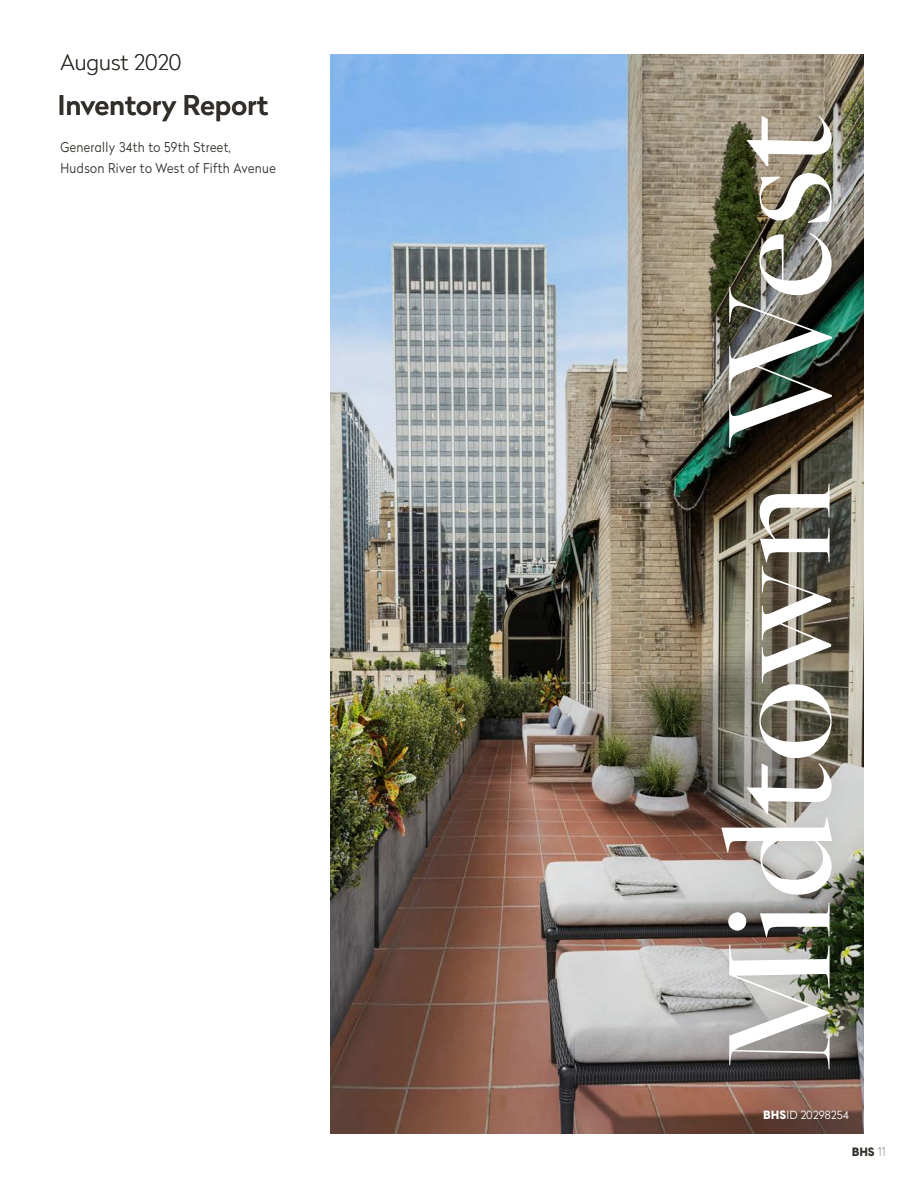
<style>
.page{position:relative;width:918px;height:1188px;background:#fff}
.page>*{position:absolute;margin:0;border:0;box-sizing:border-box;transform-origin:0 0}
.t1{font:500 160.5px "Freight Big Pro";letter-spacing:.015em;color:#fff}
.t2{font:500 27px "Radikal";color:#322f2a}
.t3{font:100 21.45px "Radikal";color:#322f2a}
.Headline_B_All_Caps{font:300 13.5px "Radikal";letter-spacing:.03em;color:#322f2a;scale:.9 1}
.t4{font:900 12px "Cadiz";color:#322f2a}
.t5{font:300 11.25px "Radikal";color:#fff}
.s1{font-family:"Cadiz";font-weight:900;font-size:12px}
.s2{font-family:"Radikal";font-weight:100}
</style>
<div class="page">
<img style="left:331px;top:54px;width:533px;height:1080px">
<div style="left:700px;top:96px;width:154px;height:991px;background:#231f20;opacity:.15"></div>
<p class="t3" style="left:60px;top:48px;width:122px">August 2020</p>
<p class="t2" style="left:58px;top:86px;width:212px">Inventory Report</p>
<p class="Headline_B_All_Caps" style="left:60px;top:138px;width:191px">Generally 34th to 59th Street,</p>
<p class="Headline_B_All_Caps" style="left:60px;top:159px;width:241px">Hudson River to West of Fifth Avenue</p>
<p class="t1" style="left:673px;top:1073px;width:959px;rotate:-90deg">Midtown West</p>
<p class="t5" style="left:763px;top:1107px;width:87px"><span class="s1">BHS</span>ID 20298254</p>
<p class="t4" style="left:852px;top:1144px;width:35px">BHS <span class="s2">11</span></p>
</div>
